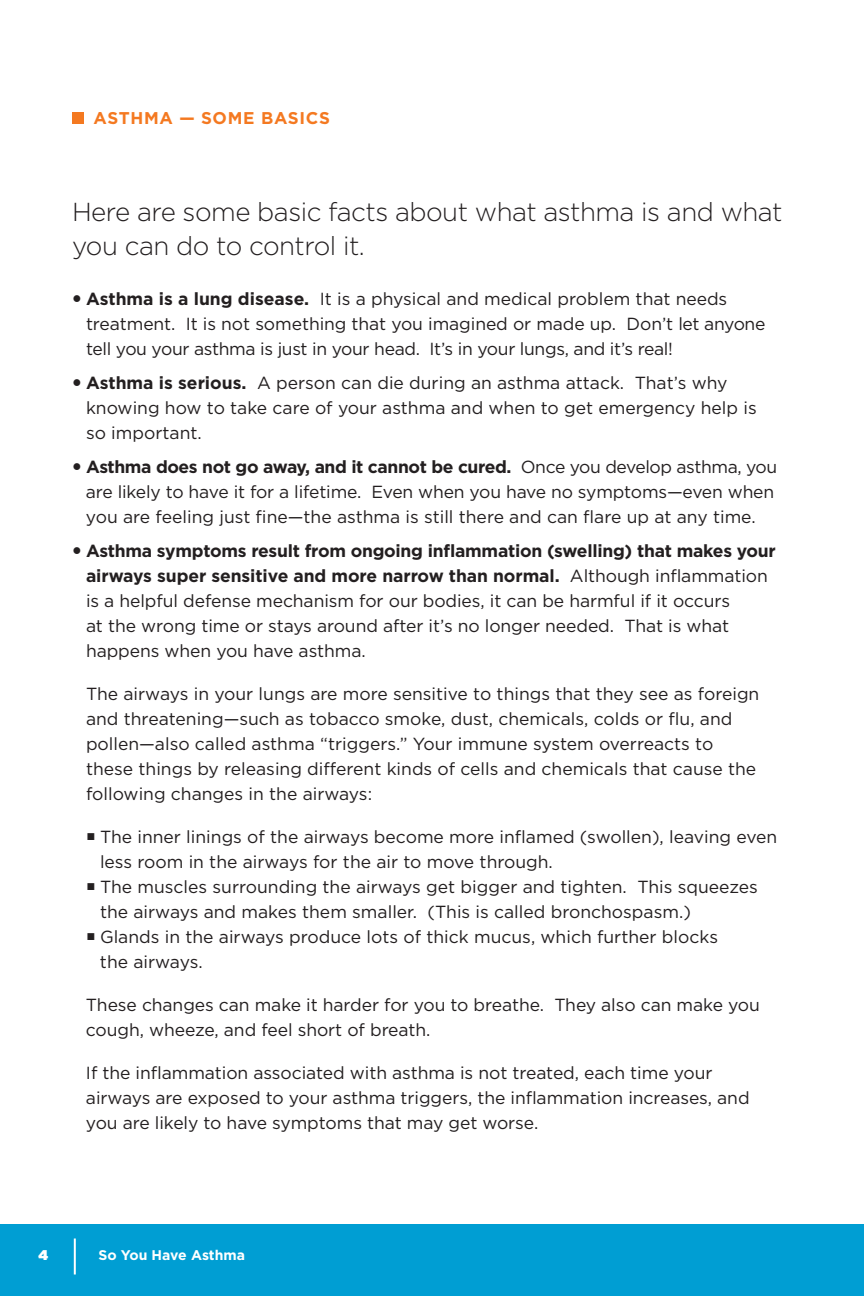
<style>
.page{position:relative;width:864px;height:1296px;background:#fff}
.page>*{position:absolute;margin:0;border:0;box-sizing:border-box;transform-origin:0 0}
.t1{font:300 26px/34px "Gotham";letter-spacing:-.02em;color:#231f20}
.t2{font:17.6px/25px "Gotham";letter-spacing:-.005em;color:#231f20}
.t3{font:700 17px "Gotham";letter-spacing:.04em;color:#f47921}
.t4{font:700 14px "Gotham";color:#fff}
.t5{font:900 14px "Gotham";color:#fff}
.s1{font-weight:700}
</style>
<div class="page">
<div style="left:72px;top:113px;width:12px;height:11px;background:#f47921"></div>
<div style="left:0;top:1224px;width:864px;height:72px;background:#009ed3"></div>
<hr style="left:74px;top:1239px;width:2px;height:36px;background:#fff">
<p class="t3" style="left:93px;top:108px;width:238px">ASTHMA — SOME BASICS</p>
<p class="t1" style="left:72px;top:195px;width:712px">Here are some basic facts about what asthma is and what you can do to control it.</p>
<p class="t2" style="left:86px;top:286px;width:681px"><span class="s1">Asthma is a lung disease.</span> It is a physical and medical problem that needs treatment. It is not something that you imagined or made up. Don’t let anyone tell you your asthma is just in your head. It’s in your lungs, and it’s real!</p>
<p class="t2" style="left:86px;top:370px;width:672px"><span class="s1">Asthma is serious.</span> A person can die during an asthma attack. That’s why knowing how to take care of your asthma and when to get emergency help is so important.</p>
<p class="t2" style="left:86px;top:454px;width:693px"><span class="s1">Asthma does not go away, and it cannot be cured.</span> Once you develop asthma, you are likely to have it for a lifetime. Even when you have no symptoms—even when you are feeling just fine—the asthma is still there and can flare up at any time.</p>
<p class="t2" style="left:86px;top:538px;width:691px"><span class="s1">Asthma symptoms result from ongoing inflammation (swelling) that makes your airways super sensitive and more narrow than normal.</span> Although inflammation is a helpful defense mechanism for our bodies, it can be harmful if it occurs<br>at the wrong time or stays around after it’s no longer needed. That is what happens when you have asthma.</p>
<p class="t2" style="left:86px;top:681px;width:675px">The airways in your lungs are more sensitive to things that they see as foreign and threatening—such as tobacco smoke, dust, chemicals, colds or flu, and pollen—also called asthma “triggers.” Your immune system overreacts to these things by releasing different kinds of cells and chemicals that cause the following changes in the airways:</p>
<p class="t2" style="left:100px;top:824px;width:679px">The inner linings of the airways become more inflamed (swollen), leaving even less room in the airways for the air to move through.</p>
<p class="t2" style="left:100px;top:874px;width:659px">The muscles surrounding the airways get bigger and tighten. This squeezes the airways and makes them smaller. (This is called bronchospasm.)</p>
<p class="t2" style="left:100px;top:924px;width:620px">Glands in the airways produce lots of thick mucus, which further blocks the airways.</p>
<p class="t2" style="left:86px;top:992px;width:675px">These changes can make it harder for you to breathe. They also can make you cough, wheeze, and feel short of breath.</p>
<p class="t2" style="left:86px;top:1060px;width:665px">If the inflammation associated with asthma is not treated, each time your airways are exposed to your asthma triggers, the inflammation increases, and you are likely to have symptoms that may get worse.</p>
<p class="t5" style="left:38px;top:1247px;width:11px">4</p>
<p class="t4" style="left:98px;top:1247px;width:148px">So You Have Asthma</p>
</div>
